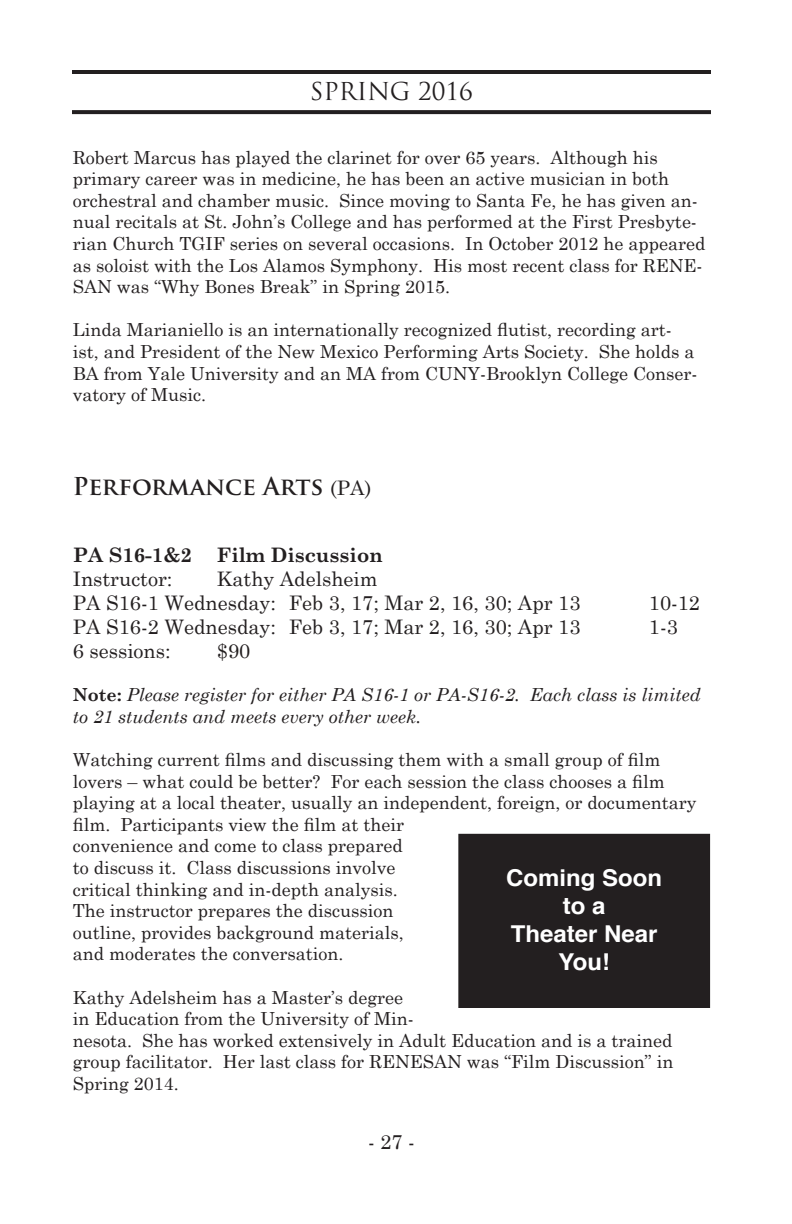
<style>
.page{position:relative;width:792px;height:1224px;background:#fff}
.page>*{position:absolute;margin:0;border:0;box-sizing:border-box;transform-origin:0 0}
.t1{font:700 24px "Trajan Pro";color:#231f20}
.t2{font:24px "Trajan Pro";color:#231f20}
.t3{font:700 23.2px "Helvetica";color:#fff}
.t4{font:20px "Century Schoolbook";color:#231f20}
.t5{font:700 20px "Century Schoolbook";color:#231f20}
.t6{font:18px/21.6px "Century Schoolbook";color:#231f20}
.t7{font:italic 18px/21.6px "Century Schoolbook";color:#231f20}
.s1{font-family:"Century Schoolbook";font-weight:400;font-size:20px}
.s2{font-weight:700;font-style:normal}
</style>
<div class="page">
<hr style="left:72px;top:70px;width:639px;height:4px;background:#231f20">
<svg style="left:72px;top:110px;width:639px;height:4px;background:#292526"></svg>
<div style="left:459px;top:835px;width:250px;height:172px;background:#231f20"></div>
<div style="left:458px;top:834px;width:252px;height:174px;border:2px solid #231f20"></div>
<h1 class="t2" style="left:310px;top:76px;width:165px">SPRING 2016</h1>
<p class="t6" style="left:73px;top:146px;width:634px">Robert Marcus has played the clarinet for over 65 years. Although his primary career was in medicine, he has been an active musician in both orchestral and chamber music. Since moving to Santa Fe, he has given an&shy;nual recitals at St. John’s College and has performed at the First Presbyte&shy;rian Church TGIF series on several occasions. In October 2012 he appeared as soloist with the Los Alamos Symphony. His most recent class for RENE-SAN was “Why Bones Break” in Spring 2015.</p>
<p class="t6" style="left:73px;top:319px;width:626px">Linda Marianiello is an internationally recognized flutist, recording art&shy;ist, and President of the New Mexico Performing Arts Society. She holds a BA from Yale University and an MA from CUNY-Brooklyn College Conser&shy;vatory of Music.</p>
<p class="t1" style="left:73px;top:471px;width:300px">Performance Arts <span class="s1">(PA)</span></p>
<p class="t5" style="left:73px;top:543px;width:312px">PA S16-1&amp;2 Film Discussion</p>
<p class="t4" style="left:73px;top:566px;width:101px">Instructor:</p>
<p class="t4" style="left:217px;top:566px;width:162px">Kathy Adelsheim</p>
<p class="t4" style="left:73px;top:590px;width:509px">PA S16-1 Wednesday: Feb 3, 17; Mar 2, 16, 30; Apr 13</p>
<p class="t4" style="left:649px;top:590px;width:53px">10-12</p>
<p class="t4" style="left:73px;top:614px;width:509px">PA S16-2 Wednesday: Feb 3, 17; Mar 2, 16, 30; Apr 13</p>
<p class="t4" style="left:649px;top:614px;width:30px">1-3</p>
<p class="t4" style="left:73px;top:638px;width:99px">6 sessions:</p>
<p class="t4" style="left:217px;top:638px;width:35px">$90</p>
<p class="t7" style="left:73px;top:684px;width:629px"><span class="s2">Note:</span> Please register for either PA S16-1 or PA-S16-2. Each class is limited to 21 students and meets every other week.</p>
<p class="t6" style="left:73px;top:748px;width:625px">Watching current films and discussing them with a small group of film lovers – what could be better? For each session the class chooses a film playing at a local theater, usually an independent, foreign, or documentary film. Participants view the film at their<br>convenience and come to class prepared<br>to discuss it. Class discussions involve<br>critical thinking and in-depth analysis.<br>The instructor prepares the discussion<br>outline, provides background materials,<br>and moderates the conversation.</p>
<p class="t6" style="left:73px;top:986px;width:602px">Kathy Adelsheim has a Master’s degree<br>in Education from the University of Min-<br>nesota. She has worked extensively in Adult Education and is a trained group facilitator. Her last class for RENESAN was “Film Discussion” in Spring 2014.</p>
<p class="t3" style="left:506px;top:859px;width:157px">Coming Soon</p>
<p class="t3" style="left:563px;top:887px;width:44px">to a</p>
<p class="t3" style="left:511px;top:915px;width:148px">Theater Near</p>
<p class="t3" style="left:558px;top:943px;width:53px">You!</p>
<p class="t4" style="left:368px;top:1129px;width:48px">- 27 -</p>
</div>
